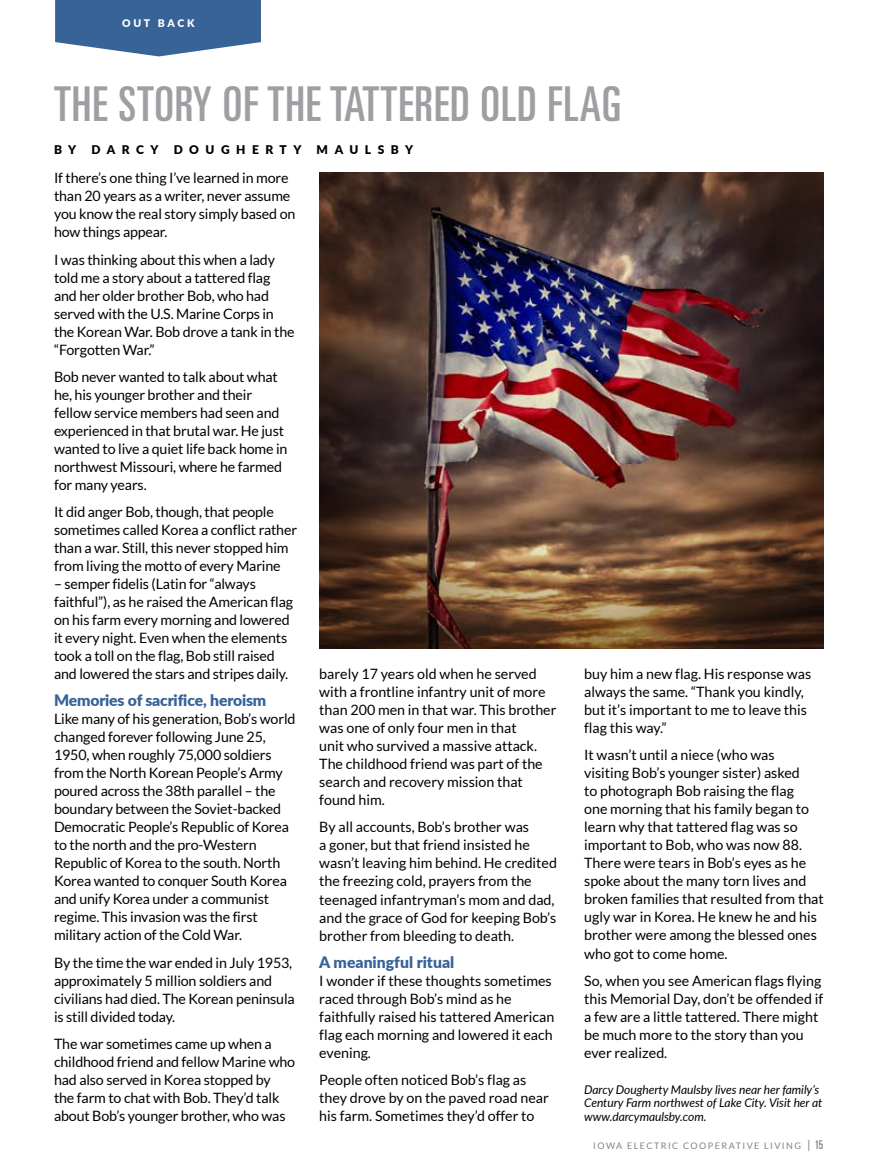
<style>
.page{position:relative;width:878px;height:1175px;background:#fff}
.page>*{position:absolute;margin:0;border:0;box-sizing:border-box;transform-origin:0 0}
.t1{font:ultra-condensed 48px "Univers LT Std";letter-spacing:.02em;color:#9d9fa2}
.t2{font:900 15.75px "Lato";letter-spacing:-.01em;color:#376397}
.t3{font:14.25px/18px "Lato";letter-spacing:-.01em;color:#000}
.t4{font:italic 12px/13.5px "Lato";letter-spacing:-.005em;color:#000}
.t5{font:900 12px "Lato";letter-spacing:.54em;color:#000}
.t6{font:900 10.5px "Lato";letter-spacing:.26em;color:#fff}
.t7{font:9px "Lato";letter-spacing:.16em;color:#808285}
.s1{font-size:12px}
.s2{font-family:"Univers LT Std";font-stretch:ultra-condensed;font-size:12px}
</style>
<div class="page">
<img style="left:320px;top:172px;width:504px;height:476px">
<svg style="left:55px;top:0;width:206px;height:56px"></svg>
<p class="t6" style="left:122px;top:15px;width:74px">OUT BACK</p>
<h1 class="t1" style="left:54px;top:77px;width:568px">THE STORY OF THE TATTERED OLD FLAG</h1>
<p class="t5" style="left:54px;top:141px;width:24px">B Y</p>
<p class="t5" style="left:91px;top:141px;width:68px">DARCY</p>
<p class="t5" style="left:174px;top:141px;width:129px">DOUGHERTY</p>
<p class="t5" style="left:316px;top:141px;width:98px">MAULSBY</p>
<p class="t3" style="left:54px;top:169px;width:243px">If there’s one thing I’ve learned in more than 20 years as a writer, never assume you know the real story simply based on how things appear.</p>
<p class="t3" style="left:54px;top:250px;width:242px">I was thinking about this when a lady told me a story about a tattered flag and her older brother Bob, who had served with the U.S. Marine Corps in the Korean War. Bob drove a tank in the “Forgotten War.”</p>
<p class="t3" style="left:54px;top:367px;width:235px">Bob never wanted to talk about what he, his younger brother and their fellow service members had seen and experienced in that brutal war. He just wanted to live a quiet life back home in northwest Missouri, where he farmed for many years.</p>
<p class="t3" style="left:54px;top:503px;width:244px">It did anger Bob, though, that people sometimes called Korea a conflict rather than a war. Still, this never stopped him from living the motto of every Marine</p>
<p class="t3" style="left:54px;top:575px;width:240px">– semper fidelis (Latin for “always faithful”), as he raised the American flag on his farm every morning and lowered it every night. Even when the elements took a toll on the flag, Bob still raised and lowered the stars and stripes daily.</p>
<p class="t2" style="left:54px;top:688px;width:214px">Memories of sacrifice, heroism</p>
<p class="t3" style="left:54px;top:710px;width:243px">Like many of his generation, Bob’s world changed forever following June 25, 1950, when roughly 75,000 soldiers from the North Korean People’s Army poured across the 38th parallel – the boundary between the Soviet-backed Democratic People’s Republic of Korea to the north and the pro-Western Republic of Korea to the south. North Korea wanted to conquer South Korea and unify Korea under a communist regime. This invasion was the first military action of the Cold War.</p>
<p class="t3" style="left:54px;top:953px;width:242px">By the time the war ended in July 1953, approximately 5 million soldiers and civilians had died. The Korean peninsula is still divided today.</p>
<p class="t3" style="left:54px;top:1034px;width:242px">The war sometimes came up when a childhood friend and fellow Marine who had also served in Korea stopped by<br>the farm to chat with Bob. They’d talk about Bob’s younger brother, who was</p>
<p class="t3" style="left:319px;top:665px;width:239px">barely 17 years old when he served with a frontline infantry unit of more than 200 men in that war. This brother was one of only four men in that<br>unit who survived a massive attack.<br>The childhood friend was part of the search and recovery mission that found him.</p>
<p class="t3" style="left:319px;top:818px;width:239px">By all accounts, Bob’s brother was<br>a goner, but that friend insisted he wasn’t leaving him behind. He credited the freezing cold, prayers from the teenaged infantryman’s mom and dad, and the grace of God for keeping Bob’s brother from bleeding to death.</p>
<p class="t2" style="left:319px;top:950px;width:136px">A meaningful ritual</p>
<p class="t3" style="left:319px;top:971px;width:236px">I wonder if these thoughts sometimes raced through Bob’s mind as he faithfully raised his tattered American flag each morning and lowered it each evening.</p>
<p class="t3" style="left:319px;top:1070px;width:231px">People often noticed Bob’s flag as they drove by on the paved road near his farm. Sometimes they’d offer to</p>
<p class="t3" style="left:584px;top:665px;width:228px">buy him a new flag. His response was always the same. “Thank you kindly, but it’s important to me to leave this flag this way.”</p>
<p class="t3" style="left:584px;top:746px;width:241px">It wasn’t until a niece (who was<br>visiting Bob’s younger sister) asked<br>to photograph Bob raising the flag<br>one morning that his family began to learn why that tattered flag was so important to Bob, who was now 88.<br>There were tears in Bob’s eyes as he spoke about the many torn lives and broken families that resulted from that ugly war in Korea. He knew he and his brother were among the blessed ones who got to come home.</p>
<p class="t3" style="left:584px;top:971px;width:240px">So, when you see American flags flying this Memorial Day, don’t be offended if a few are a little tattered. There might be much more to the story than you ever realized.</p>
<p class="t4" style="left:584px;top:1082px;width:240px">Darcy Dougherty Maulsby lives near her family’s<br>Century Farm northwest of Lake City. Visit her at www.darcymaulsby.com.</p>
<p class="t7" style="left:593px;top:1141px;width:232px">IOWA ELECTRIC COOPERATIVE LIVING <span class="s1">|</span> <span class="s2">15</span></p>
</div>
